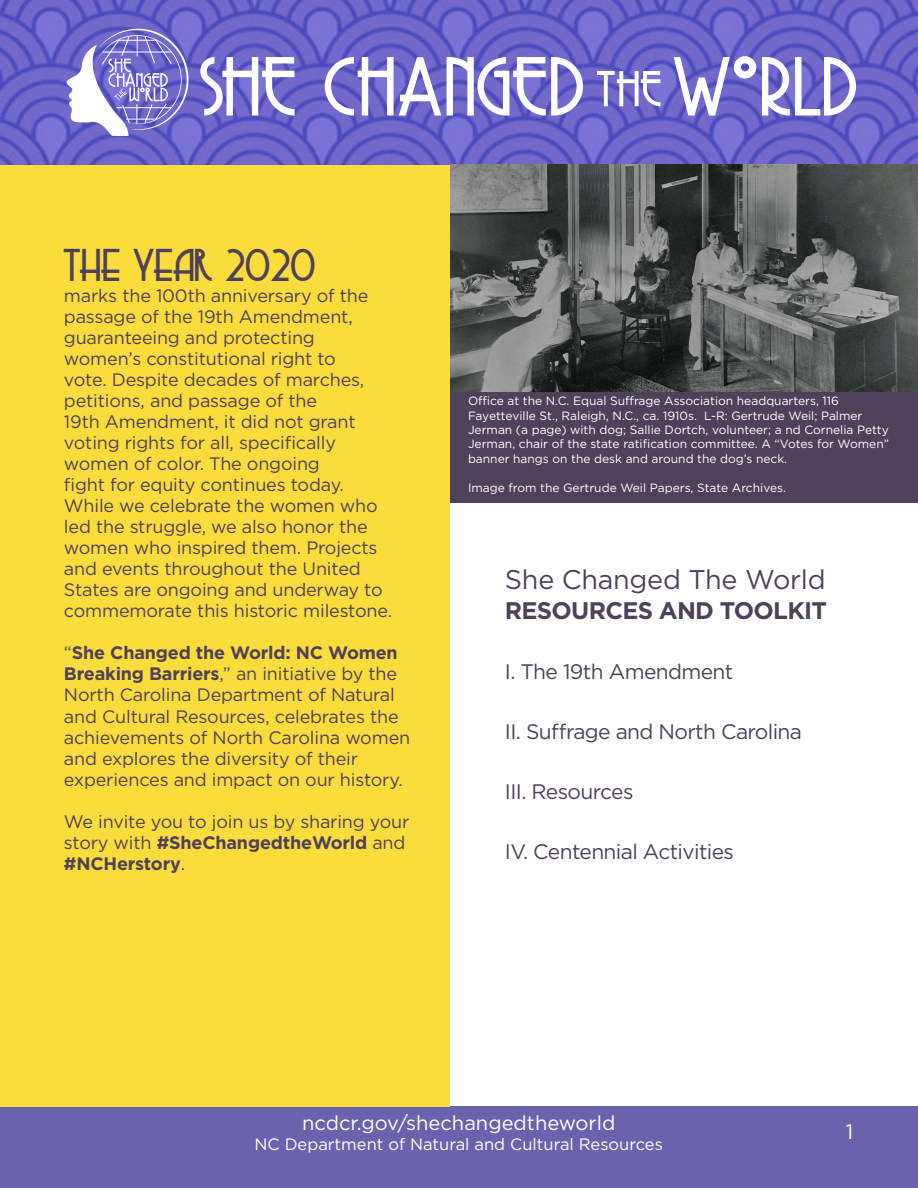
<style>
.page{position:relative;width:918px;height:1188px;background:#fff}
.page>*{position:absolute;margin:0;border:0;box-sizing:border-box;transform-origin:0 0}
.t1{font:42.9px "Copasetic NF";letter-spacing:-.01em;color:#4f415a}
.t2{font:27px "Gotham";letter-spacing:-.01em;color:#4f415a}
.t3{font:700 24px "Gotham";letter-spacing:-.03em;color:#4f415a}
.t4{font:21px "Gotham";letter-spacing:-.03em;color:#4f415a}
.t5{font:21px "Gotham";color:#fff}
.t6{font:20.1px "Gotham";color:#fff}
.t7{font:18px/21px "Gotham";letter-spacing:-.01em;color:#4f415a}
.t8{font:16.5px "Gotham";color:#fff}
.t9{font:12px/14.4px "Gotham";color:#fff}
.s1{font-weight:700}
</style>
<div class="page">
<img style="left:0;top:0;width:918px;height:165px">
<svg style="left:200px;top:56px;width:656px;height:60px"></svg>
<svg style="left:65px;top:29px;width:124px;height:107px"></svg>
<div style="left:0;top:1107px;width:918px;height:81px;background:#6863ac"></div>
<div style="left:0;top:165px;width:450px;height:942px;background:#fadc3c"></div>
<div style="left:450px;top:391px;width:468px;height:111px;background:#4f415a"></div>
<img style="left:450px;top:165px;width:468px;height:226px">
<p class="t1" style="left:63px;top:245px;width:254px">THE YEAR 2020</p>
<p class="t7" style="left:64px;top:285px;width:330px">marks the 100th anniversary of the passage of the 19th Amendment, guaranteeing and protecting women’s constitutional right to<br>vote. Despite decades of marches, petitions, and passage of the<br>19th Amendment, it did not grant voting rights for all, specifically women of color. The ongoing<br>fight for equity continues today.<br>While we celebrate the women who led the struggle, we also honor the women who inspired them. Projects and events throughout the United<br>States are ongoing and underway to commemorate this historic milestone.</p>
<p class="t7" style="left:64px;top:642px;width:348px">“<span class="s1">She Changed the World: NC Women Breaking Barriers</span>,” an initiative by the North Carolina Department of Natural and Cultural Resources, celebrates the achievements of North Carolina women and explores the diversity of their experiences and impact on our history.</p>
<p class="t7" style="left:64px;top:810px;width:347px">We invite you to join us by sharing your story with <span class="s1">#SheChangedtheWorld</span> and <span class="s1">#NCHerstory</span>.</p>
<p class="t9" style="left:468px;top:394px;width:423px">Office at the N.C. Equal Suffrage Association headquarters, 116<br>Fayetteville St., Raleigh, N.C., ca. 1910s. L-R: Gertrude Weil; Palmer Jerman (a page) with dog; Sallie Dortch, volunteer; a nd Cornelia Petty Jerman, chair of the state ratification committee. A “Votes for Women” banner hangs on the desk and around the dog’s neck.</p>
<p class="t9" style="left:468px;top:480px;width:320px">Image from the Gertrude Weil Papers, State Archives.</p>
<p class="t2" style="left:505px;top:562px;width:322px">She Changed The World</p>
<p class="t3" style="left:505px;top:594px;width:324px">RESOURCES AND TOOLKIT</p>
<p class="t4" style="left:505px;top:658px;width:230px">I. The 19th Amendment</p>
<p class="t4" style="left:505px;top:718px;width:299px">II. Suffrage and North Carolina</p>
<p class="t4" style="left:505px;top:778px;width:130px">III. Resources</p>
<p class="t4" style="left:505px;top:838px;width:231px">IV. Centennial Activities</p>
<p class="t6" style="left:302px;top:1110px;width:315px">ncdcr.gov/shechangedtheworld</p>
<p class="t8" style="left:255px;top:1133px;width:410px">NC Department of Natural and Cultural Resources</p>
<p class="t5" style="left:846px;top:1118px;width:9px">1</p>
</div>
